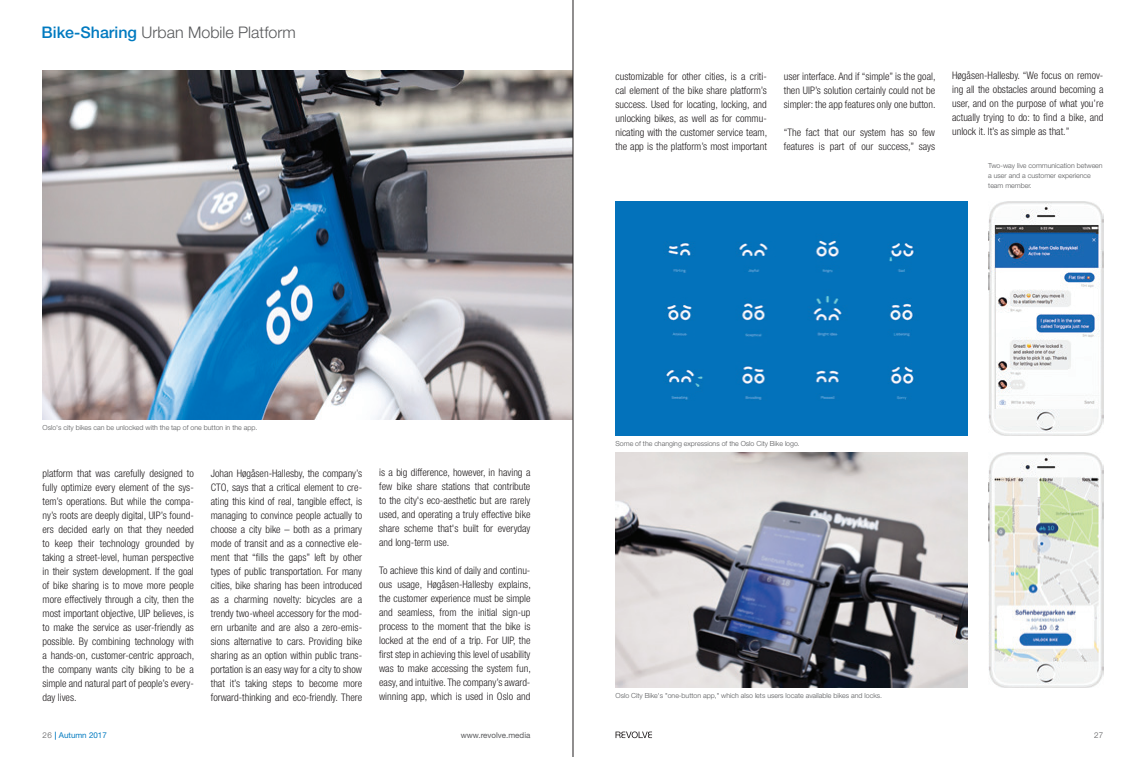
<style>
.page{position:relative;width:1146px;height:757px;background:#fff}
.page>*{position:absolute;margin:0;border:0;box-sizing:border-box;transform-origin:0 0}
.t1{font:300 16px "Helvetica Neue LT Std";color:#57585a}
.Main_text_-_2017_-Fi{font:300 condensed 10.4px/14px "Helvetica Neue LT Std";color:#231f20;text-align:justify}
.t2{font:8px "Helvetica Neue LT Std";color:#57585a}
.t3{font:8px "Helvetica Neue LT Std";color:#007ac0}
.t4{font:300 8px "Helvetica Neue LT Std";color:#57585a}
.boxes{font:300 7px/10px "Helvetica Neue LT Std";color:#57585a}
.s1{font-weight:500;color:#007ac0}
.s2{font-weight:300;color:#57585a}
.s3{font-weight:700}
</style>
<div class="page">
<svg style="left:615px;top:731px;width:37px;height:7px"></svg>
<img style="left:43px;top:71px;width:529px;height:348px">
<img style="left:615px;top:453px;width:352px;height:234px">
<div style="left:615px;top:201px;width:352px;height:234px;background:#0372bb"></div>
<img style="left:988px;top:453px;width:115px;height:234px">
<img style="left:988px;top:201px;width:115px;height:234px">
<hr style="left:572px;top:0;width:1px;height:757px;background:#231f20">
<h1 class="t1" style="left:42px;top:23px;width:255px"><span class="s1">Bike-Sharing</span> Urban Mobile Platform</h1>
<p class="Main_text_-_2017_-Fi" style="left:615px;top:69px;width:153px">customizable for other cities, is a criti&shy;cal element of the bike share platform’s success. Used for locating, locking, and unlocking bikes, as well as for commu&shy;nicating with the customer service team, the app is the platform’s most important</p>
<p class="Main_text_-_2017_-Fi" style="left:783px;top:69px;width:153px">user interface. And if “simple” is the goal, then UIP’s solution certainly could not be simpler: the app features only one button.</p>
<p class="Main_text_-_2017_-Fi" style="left:783px;top:125px;width:153px">“The fact that our system has so few features is part of our success,” says</p>
<p class="Main_text_-_2017_-Fi" style="left:951px;top:68px;width:153px">Høgåsen-Hallesby. “We focus on remov&shy;ing all the obstacles around becoming a user, and on the purpose of what you’re actually trying to do: to find a bike, and unlock it. It’s as simple as that.”</p>
<p class="boxes" style="left:988px;top:161px;width:116px">Two-way live communication between a user and a customer experience team member.</p>
<p class="boxes" style="left:43px;top:422px;width:216px">Oslo's city bikes can be unlocked with the tap of one button in the app.</p>
<p class="Main_text_-_2017_-Fi" style="left:43px;top:466px;width:153px">platform that was carefully designed to fully optimize every element of the sys&shy;tem’s operations. But while the compa&shy;ny’s roots are deeply digital, UIP’s found&shy;ers decided early on that they needed to keep their technology grounded by taking a street-level, human perspective in their system development. If the goal of bike sharing is to move more people more effectively through a city, then the most important objective, UIP believes, is to make the service as user-friendly as possible. By combining technology with a hands-on, customer-centric approach, the company wants city biking to be a simple and natural part of people’s every&shy;day lives.</p>
<p class="Main_text_-_2017_-Fi" style="left:211px;top:466px;width:153px">Johan Høgåsen-Hallesby, the company’s CTO, says that a critical element to cre&shy;ating this kind of real, tangible effect, is managing to convince people actually to choose a city bike – both as a primary mode of transit and as a connective ele&shy;ment that “fills the gaps” left by other types of public transportation. For many cities, bike sharing has been introduced as a charming novelty: bicycles are a trendy two-wheel accessory for the mod&shy;ern urbanite and are also a zero-emis&shy;sions alternative to cars. Providing bike sharing as an option within public trans&shy;portation is an easy way for a city to show that it’s taking steps to become more forward-thinking and eco-friendly. There</p>
<p class="Main_text_-_2017_-Fi" style="left:379px;top:465px;width:153px">is a big difference, however, in having a few bike share stations that contribute to the city's eco-aesthetic but are rarely used, and operating a truly effective bike share scheme that's built for everyday and long-term use.</p>
<p class="Main_text_-_2017_-Fi" style="left:379px;top:563px;width:153px">To achieve this kind of daily and continu&shy;ous usage, Høgåsen-Hallesby explains, the customer experience must be simple and seamless, from the initial sign-up process to the moment that the bike is locked at the end of a trip. For UIP, the first step in achieving this level of usability was to make accessing the system fun, easy, and intuitive. The company’s award&shy;winning app, which is used in Oslo and</p>
<p class="boxes" style="left:615px;top:439px;width:186px">Some of the changing expressions of the Oslo City Bike logo.</p>
<p class="boxes" style="left:615px;top:690px;width:268px">Oslo City Bike's "one-button app," which also lets users locate available bikes and locks.</p>
<p class="t3" style="left:43px;top:730px;width:66px"><span class="s2">26</span> <span class="s3">|</span> Autumn 2017</p>
<p class="t2" style="left:460px;top:730px;width:71px">www.revolve.media</p>
<p class="t4" style="left:1093px;top:730px;width:11px">27</p>
</div>
